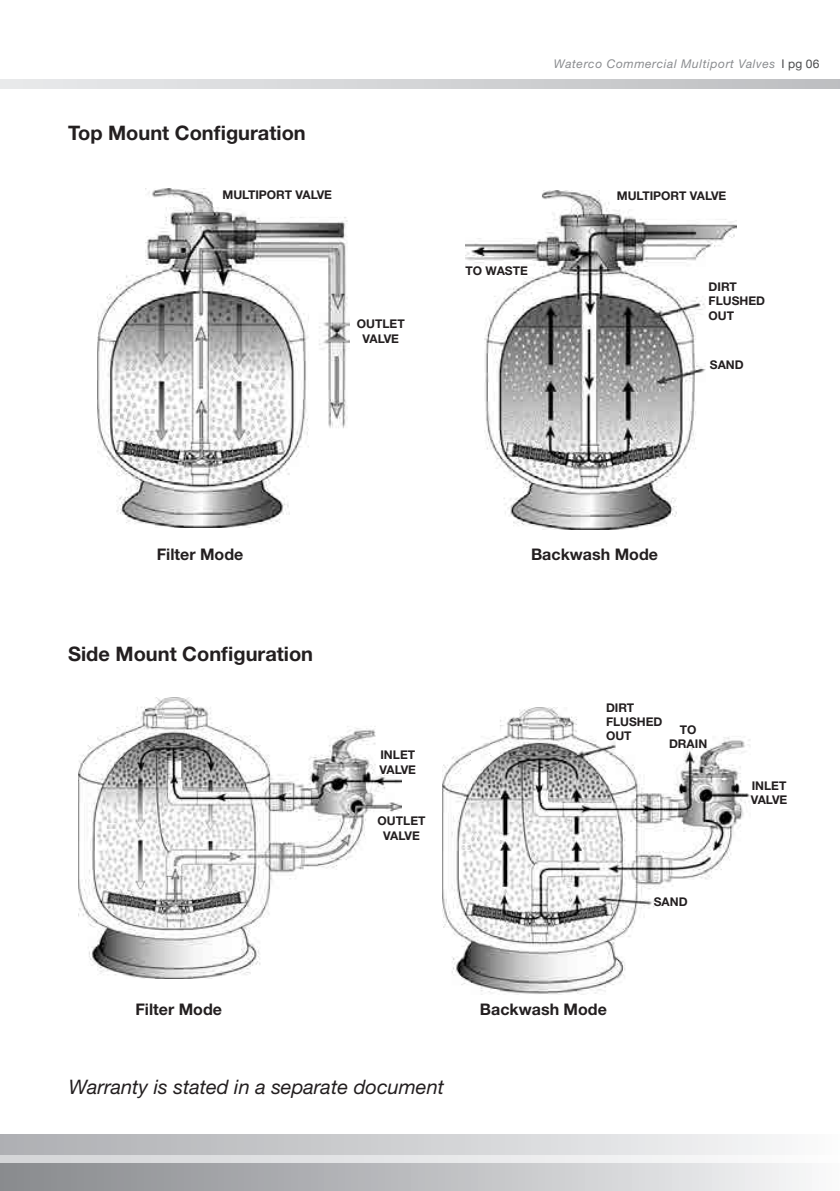
<style>
.page{position:relative;width:840px;height:1191px;background:#fff}
.page>*{position:absolute;margin:0;border:0;box-sizing:border-box;transform-origin:0 0}
.t1{font:700 20px "Helvetica Neue LT Std";color:#231f20}
.t2{font:italic 20px "Helvetica Neue LT Std";color:#231f20}
.t3{font:700 16px "Helvetica Neue LT Std";color:#231f20}
.t4{font:700 12px/14.4px "Helvetica Neue LT Std";color:#231f20}
.t5{font:italic 12px "Helvetica Neue";letter-spacing:.05em;color:#8a8c8f}
.t6{font:12px "Helvetica Neue";color:#4b4c4d}
.s1{font-family:"Helvetica Neue LT Std"}
</style>
<div class="page">
<div style="left:0;top:1162px;width:839px;height:29px;background:linear-gradient(to right,#86878b,#f6f6f7)"></div>
<svg style="left:0;top:1154px;width:772px;height:8px"></svg>
<div style="left:0;top:1134px;width:839px;height:20px;background:linear-gradient(to right,#acadb1,#f9f9fa)"></div>
<svg style="left:0;top:79px;width:839px;height:10px;background:#d3d4d6"></svg>
<img style="left:98px;top:189px;width:251px;height:338px">
<img style="left:465px;top:190px;width:271px;height:339px">
<img style="left:78px;top:697px;width:323px;height:282px">
<img style="left:442px;top:707px;width:308px;height:288px">
<h1 class="t1" style="left:68px;top:120px;width:239px">Top Mount Configuration</h1>
<p class="t4" style="left:222px;top:187px;width:111px">MULTIPORT VALVE</p>
<p class="t4" style="left:356px;top:316px;width:49px;text-align:center">OUTLET<br>VALVE</p>
<p class="t6" style="left:781px;top:56px;width:39px"><span class="s1">I</span> pg 06</p>
<p class="t5" style="left:553px;top:57px;width:223px">Waterco Commercial Multiport Valves</p>
<p class="t4" style="left:465px;top:263px;width:64px">TO WASTE</p>
<p class="t4" style="left:616px;top:189px;width:111px">MULTIPORT VALVE</p>
<p class="t4" style="left:708px;top:279px;width:58px">DIRT<br>FLUSHED<br>OUT</p>
<p class="t4" style="left:709px;top:358px;width:35px">SAND</p>
<h2 class="t3" style="left:157px;top:544px;width:88px">Filter Mode</h2>
<h2 class="t3" style="left:530px;top:544px;width:128px">Backwash Mode</h2>
<h1 class="t1" style="left:68px;top:642px;width:246px">Side Mount Configuration</h1>
<p class="t4" style="left:379px;top:747px;width:38px">INLET<br>VALVE</p>
<p class="t4" style="left:377px;top:813px;width:49px;text-align:center">OUTLET<br>VALVE</p>
<p class="t4" style="left:605px;top:700px;width:58px">DIRT<br>FLUSHED<br>OUT</p>
<p class="t4" style="left:668px;top:722px;width:40px;text-align:center">TO<br>DRAIN</p>
<p class="t4" style="left:653px;top:894px;width:35px">SAND</p>
<h2 class="t3" style="left:135px;top:999px;width:88px">Filter Mode</h2>
<h2 class="t3" style="left:479px;top:999px;width:128px">Backwash Mode</h2>
<h1 class="t2" style="left:69px;top:1075px;width:376px">Warranty is stated in a separate document</h1>
<p class="t4" style="left:750px;top:778px;width:38px">INLET<br>VALVE</p>
</div>
